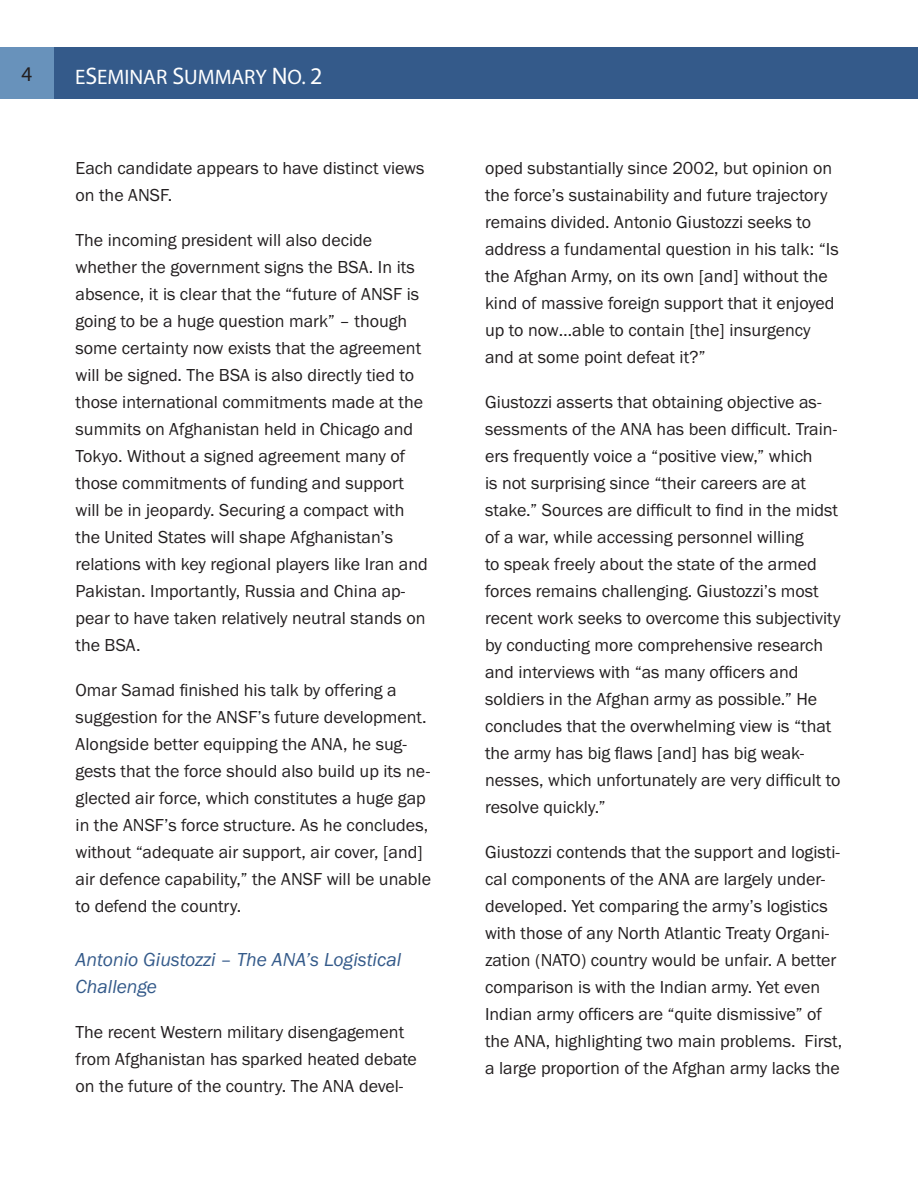
<style>
.page{position:relative;width:918px;height:1188px;background:#fff}
.page>*{position:absolute;margin:0;border:0;box-sizing:border-box;transform-origin:0 0}
.t1{font:21px "Myriad Pro";color:#fff}
.t2{font:21px "Myriad Pro";color:#231f20}
.t3{font:19.5px/27px "Franklin Gothic URW Boo Ita";color:#345a8a}
.t4{font:18px/27px "Franklin Gothic URW Boo";color:#231f20}
.s1{font-size:24px}
.s2{font-family:"Franklin Gothic URW Boo"}
</style>
<div class="page">
<div style="left:54px;top:48px;width:864px;height:51px;background:#345a8a"></div>
<div style="left:0;top:48px;width:54px;height:51px;background:#6892bb"></div>
<p class="t2" style="left:22px;top:61px;width:12px">4</p>
<p class="t1" style="left:75px;top:64px;width:249px">E<span class="s1">S</span>EMINAR <span class="s1">S</span>UMMARY <span class="s1">N</span>O. <span class="s1">2</span></p>
<p class="t4" style="left:76px;top:154px;width:350px">Each candidate appears to have distinct views on the ANSF.</p>
<p class="t4" style="left:76px;top:226px;width:354px">The incoming president will also decide whether the government signs the BSA. In its absence, it is clear that the “future of ANSF is going to be a huge question mark” – though some certainty now exists that the agreement will be signed. The BSA is also directly tied to those international commitments made at the summits on Afghanistan held in Chicago and Tokyo. Without a signed agreement many of those commitments of funding and support will be in jeopardy. Securing a compact with the United States will shape Afghanistan’s relations with key regional players like Iran and Pakistan. Importantly, Russia and China ap&shy;pear to have taken relatively neutral stands on the BSA.</p>
<p class="t4" style="left:76px;top:676px;width:357px">Omar Samad finished his talk by offering a suggestion for the ANSF’s future development.<br>Alongside better equipping the ANA, he sug&shy;gests that the force should also build up its ne&shy;glected air force, which constitutes a huge gap in the ANSF’s force structure. As he concludes, without “adequate air support, air cover, [and] air defence capability,” the ANSF will be unable to defend the country.</p>
<p class="t3" style="left:76px;top:946px;width:327px">Antonio Giustozzi <span class="s2">–</span> The ANA’s Logistical<br>Challenge</p>
<p class="t4" style="left:76px;top:1018px;width:343px">The recent Western military disengagement from Afghanistan has sparked heated debate on the future of the country. The ANA devel-</p>
<p class="t4" style="left:485px;top:154px;width:355px">oped substantially since 2002, but opinion on the force’s sustainability and future trajectory remains divided. Antonio Giustozzi seeks to address a fundamental question in his talk: “Is the Afghan Army, on its own [and] without the kind of massive foreign support that it enjoyed up to now…able to contain [the] insurgency and at some point defeat it?”</p>
<p class="t4" style="left:485px;top:388px;width:357px">Giustozzi asserts that obtaining objective as&shy;sessments of the ANA has been difficult. Train&shy;ers frequently voice a “positive view,” which<br>is not surprising since “their careers are at stake.” Sources are difficult to find in the midst of a war, while accessing personnel willing<br>to speak freely about the state of the armed forces remains challenging. Giustozzi’s most recent work seeks to overcome this subjectivity by conducting more comprehensive research and interviews with “as many officers and soldiers in the Afghan army as possible.” He concludes that the overwhelming view is “that the army has big flaws [and] has big weak&shy;nesses, which unfortunately are very difficult to resolve quickly.”</p>
<p class="t4" style="left:485px;top:838px;width:359px">Giustozzi contends that the support and logisti&shy;cal components of the ANA are largely under&shy;developed. Yet comparing the army’s logistics with those of any North Atlantic Treaty Organi&shy;zation (NATO) country would be unfair. A better comparison is with the Indian army. Yet even Indian army officers are “quite dismissive” of the ANA, highlighting two main problems. First, a large proportion of the Afghan army lacks the</p>
</div>
